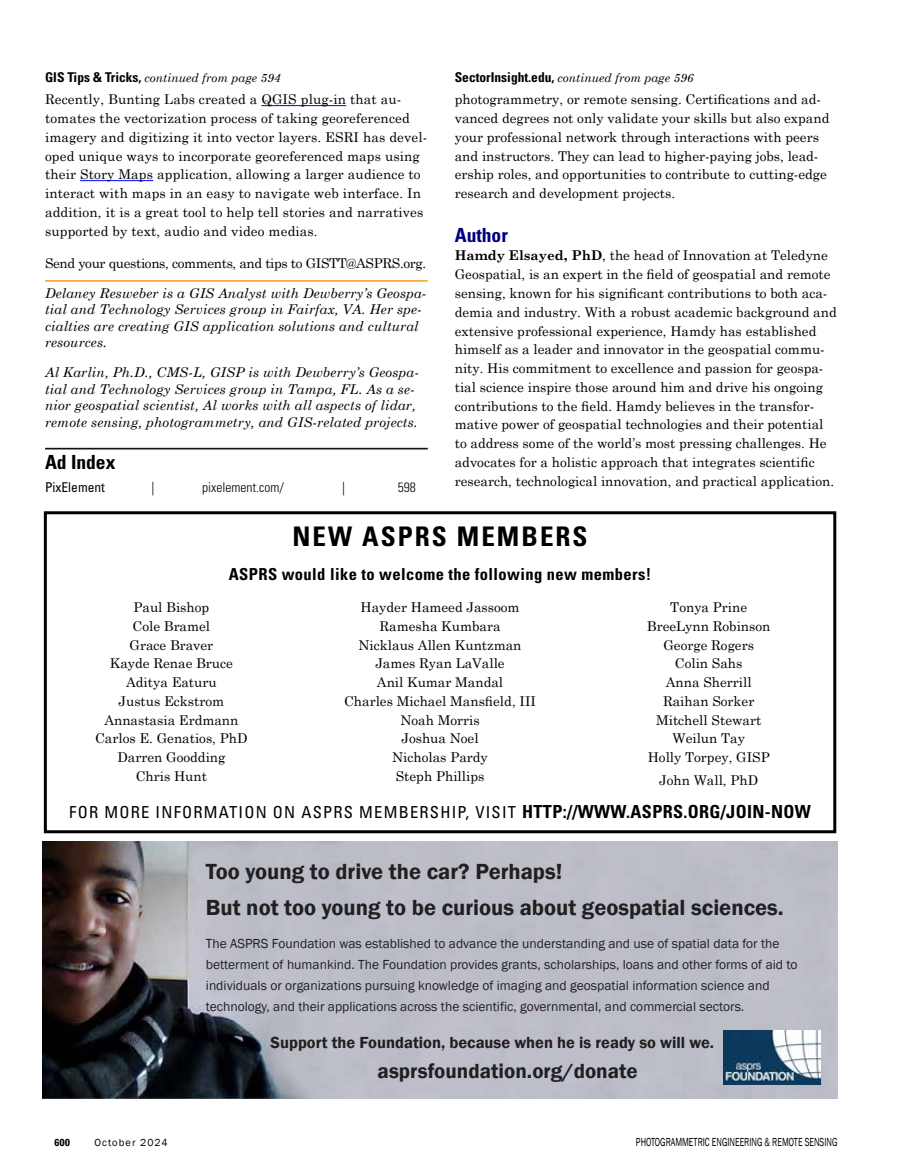
<style>
.page{position:relative;width:905px;height:1175px;background:#fff}
.page>*{position:absolute;margin:0;border:0;box-sizing:border-box;transform-origin:0 0}
.t1{font:700 condensed 27px "Univers LT Std";letter-spacing:.075em;color:#000}
.t2{font:600 22.5px/36px "Franklin Gothic";color:#231f20}
.t3{font:600 21px "Franklin Gothic";color:#231f20}
.t4{font:700 condensed 19.5px "Univers LT Std";color:#000}
.t5{font:700 condensed 19.5px "Univers LT Std";color:#000080}
.t6{font:condensed 16.5px "Univers LT Std";letter-spacing:.075em;color:#000}
.t7{font:600 16.5px "Franklin Gothic";color:#231f20}
.t8{font:700 condensed 16.5px "Univers LT Std";letter-spacing:.025em;color:#000}
.t9{font:13.5px/18.8px "Century Schoolbook";color:#000;text-align:center}
.t10{font:italic 13.5px/16.5px "Century Schoolbook";letter-spacing:.01em;color:#000}
.t11{font:13.5px/21px "Franklin Gothic";color:#231f20}
.t12{font:13.5px "Century Schoolbook";letter-spacing:-.025em;color:#000}
.t13{font:300 condensed 13.5px "Univers LT Std";color:#000}
.t14{font:condensed 13.5px "Univers LT Std";color:#000}
.t15{font:italic 12px "Century Schoolbook";color:#000}
.t16{font:12px "Franklin Gothic";color:#000;scale:.7 1}
.t17{font:10.5px "Franklin Gothic";letter-spacing:.1em;color:#000}
.t18{font:600 condensed 10.5px "Franklin Gothic";color:#000}
.s1{font-family:"Univers LT Std";font-weight:700;font-style:normal;font-stretch:condensed;font-size:13.5px}
.s2{font-weight:700}
.s3{font-weight:700;font-size:18px}
</style>
<div class="page">
<div style="left:44px;top:511px;width:792px;height:322px;border:3px solid #000"></div>
<hr style="left:261px;top:105px;width:85px;height:1px;background:#00f">
<hr style="left:80px;top:180px;width:73px;height:1px;background:#00f">
<hr style="left:45px;top:280px;width:383px;height:2px;background:#f99d25">
<img style="left:43px;top:842px;width:794px;height:256px">
<img style="left:723px;top:1030px;width:97px;height:54px">
<hr style="left:45px;top:448px;width:383px;height:1px;background:#000">
<hr style="left:45px;top:449px;width:383px;height:1px;background:#000">
<p class="t15" style="left:45px;top:68px;width:237px"><span class="s1">GIS Tips &amp; Tricks,</span> continued from page 594</p>
<p class="t9" style="left:45px;top:89px;width:384px;text-align:left">Recently, Bunting Labs created a QGIS plug-in that au&shy;tomates the vectorization process of taking georeferenced imagery and digitizing it into vector layers. ESRI has devel&shy;oped unique ways to incorporate georeferenced maps using their Story Maps application, allowing a larger audience to interact with maps in an easy to navigate web interface. In addition, it is a great tool to help tell stories and narratives supported by text, audio and video medias.</p>
<p class="t12" style="left:45px;top:252px;width:382px">Send your questions, comments, and tips to GISTT@ASPRS.org.</p>
<p class="t10" style="left:45px;top:284px;width:383px">Delaney Resweber is a GIS Analyst with Dewberry’s Geospa&shy;tial and Technology Services group in Fairfax, VA. Her spe&shy;cialties are creating GIS application solutions and cultural resources.</p>
<p class="t10" style="left:45px;top:364px;width:375px">Al Karlin, Ph.D., CMS-L, GISP is with Dewberry’s Geospa&shy;tial and Technology Services group in Tampa, FL. As a se&shy;nior geospatial scientist, Al works with all aspects of lidar, remote sensing, photogrammetry, and GIS-related projects.</p>
<h3 class="t4" style="left:45px;top:450px;width:72px">Ad Index</h3>
<p class="t14" style="left:45px;top:479px;width:61px">PixElement</p>
<p class="t13" style="left:152px;top:479px;width:4px">|</p>
<p class="t13" style="left:202px;top:479px;width:83px">pixelement.com/</p>
<p class="t13" style="left:342px;top:479px;width:4px">|</p>
<p class="t13" style="left:398px;top:479px;width:19px">598</p>
<p class="t15" style="left:454px;top:68px;width:240px"><span class="s1">SectorInsight.edu,</span> continued from page 596</p>
<p class="t9" style="left:454px;top:89px;width:376px;text-align:left">photogrammetry, or remote sensing. Certifications and ad&shy;vanced degrees not only validate your skills but also expand your professional network through interactions with peers and instructors. They can lead to higher-paying jobs, lead&shy;ership roles, and opportunities to contribute to cutting-edge research and development projects.</p>
<h3 class="t5" style="left:454px;top:223px;width:55px">Author</h3>
<p class="t9" style="left:454px;top:245px;width:383px;text-align:left"><span class="s2">Hamdy Elsayed, PhD</span>, the head of Innovation at Teledyne Geospatial, is an expert in the field of geospatial and remote sensing, known for his significant contributions to both aca&shy;demia and industry. With a robust academic background and extensive professional experience, Hamdy has established himself as a leader and innovator in the geospatial commu&shy;nity. His commitment to excellence and passion for geospa&shy;tial science inspire those around him and drive his ongoing contributions to the field. Hamdy believes in the transfor&shy;mative power of geospatial technologies and their potential to address some of the world’s most pressing challenges. He advocates for a holistic approach that integrates scientific research, technological innovation, and practical application.</p>
<h1 class="t1" style="left:292px;top:520px;width:296px">NEW ASPRS MEMBERS</h1>
<p class="t8" style="left:229px;top:563px;width:424px">ASPRS would like to welcome the following new members!</p>
<p class="t9" style="left:95px;top:596px;width:154px">Paul Bishop<br>Cole Bramel<br>Grace Braver<br>Kayde Renae Bruce<br>Aditya Eaturu<br>Justus Eckstrom<br>Annastasia Erdmann<br>Carlos E. Genatios, PhD<br>Darren Goodding<br>Chris Hunt</p>
<p class="t9" style="left:344px;top:596px;width:193px">Hayder Hameed Jassoom<br>Ramesha Kumbara<br>Nicklaus Allen Kuntzman<br>James Ryan LaValle<br>Anil Kumar Mandal<br>Charles Michael Mansfield, III<br>Noah Morris<br>Joshua Noel<br>Nicholas Pardy<br>Steph Phillips</p>
<p class="t9" style="left:647px;top:596px;width:125px">Tonya Prine<br>BreeLynn Robinson<br>George Rogers<br>Colin Sahs<br>Anna Sherrill<br>Raihan Sorker<br>Mitchell Stewart<br>Weilun Tay<br>Holly Torpey, GISP</p>
<p class="t9" style="left:659px;top:769px;width:101px">John Wall, PhD</p>
<p class="t6" style="left:69px;top:802px;width:743px">FOR MORE INFORMATION ON ASPRS MEMBERSHIP, VISIT <span class="s3">HTTP://WWW.ASPRS.ORG/JOIN-NOW</span></p>
<h2 class="t2" style="left:206px;top:853px;width:579px">Too young to drive the car? Perhaps!<br>But not too young to be curious about geospatial sciences.</h2>
<p class="t11" style="left:206px;top:933px;width:593px">The ASPRS Foundation was established to advance the understanding and use of spatial data for the betterment of humankind. The Foundation provides grants, scholarships, loans and other forms of aid to individuals or organizations pursuing knowledge of imaging and geospatial information science and technology, and their applications across the scientific, governmental, and commercial sectors.</p>
<p class="t7" style="left:270px;top:1032px;width:445px">Support the Foundation, because when he is ready so will we.</p>
<h3 class="t3" style="left:377px;top:1058px;width:261px">asprsfoundation.org/donate</h3>
<p class="t18" style="left:54px;top:1135px;width:18px">600</p>
<p class="t17" style="left:94px;top:1135px;width:74px">October 2024</p>
<p class="t16" style="left:636px;top:1134px;width:289px">PHOTOGRAMMETRIC ENGINEERING &amp; REMOTE SENSING</p>
</div>
